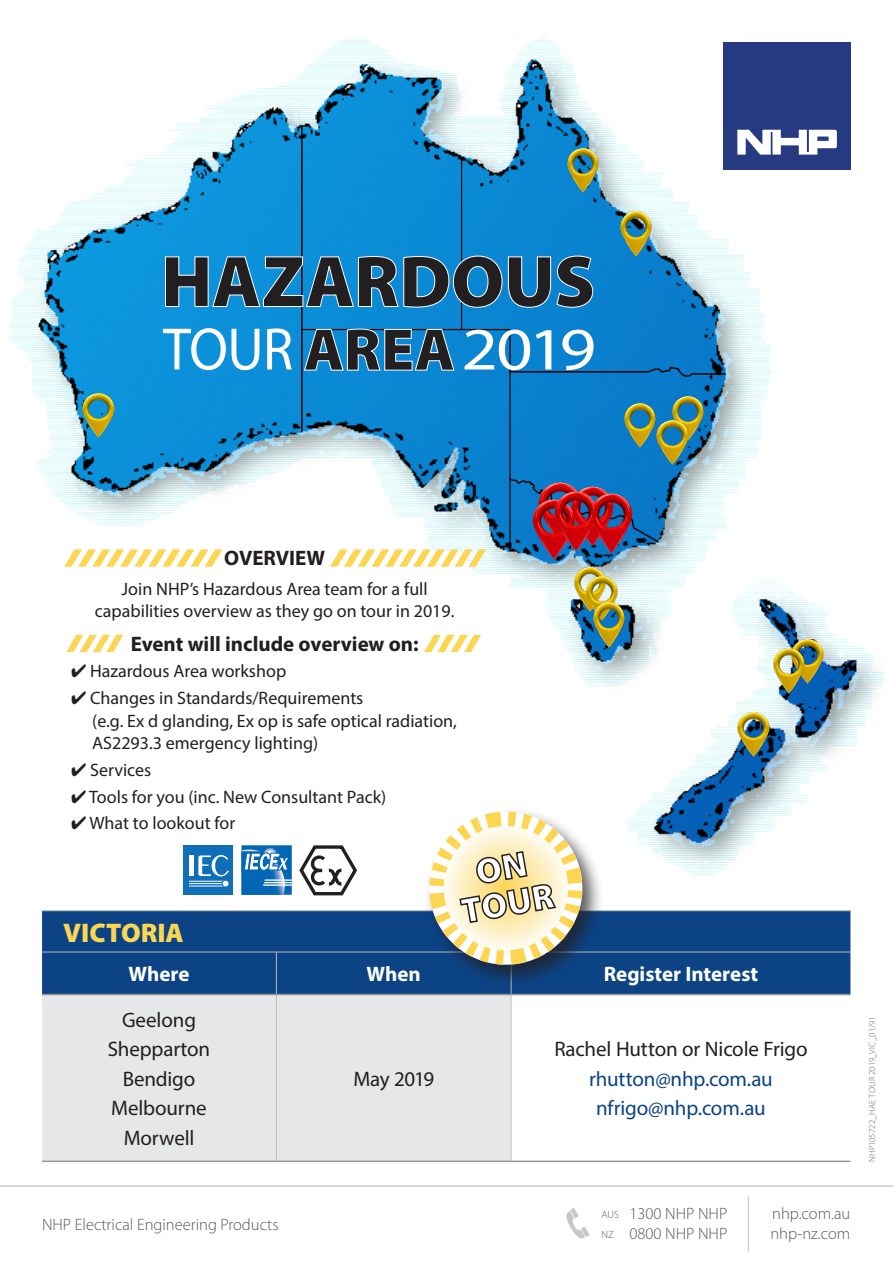
<style>
.page{position:relative;width:893px;height:1263px;background:#fff}
.page>*{position:absolute;margin:0;border:0;box-sizing:border-box;transform-origin:0 0}
.Cell_heading_semi_9{font:900 27px "Myriad Pro";color:#fcd653}
.Cell_heading_semi_9-2{font:21px "Myriad Pro";letter-spacing:-.005em;color:#231f20}
.Cell_heading_semi_9-3{font:21px "Myriad Pro";letter-spacing:-.01em;color:#0c4385}
.t1{font:700 21px "Myriad Pro";color:#231f20}
.Cell_heading_semi_9-4{font:700 21px "Myriad Pro";letter-spacing:-.005em;color:#fff}
.t2{font:18px/22.5px "Myriad Pro";color:#231f20;text-align:center}
.t3{font:300 16.5px "Myriad Pro";color:#57585a}
.t4{font:300 10.5px "Myriad Pro";color:#57585a}
.Cell_heading_semi_9-5{font:300 9px "Myriad Pro";letter-spacing:.005em;color:#6c6d70}
</style>
<div class="page">
<img style="left:24px;top:38px;width:848px;height:850px">
<hr style="left:301px;top:126px;width:2px;height:306px;background:#000">
<hr style="left:509px;top:330px;width:2px;height:221px;background:#000">
<hr style="left:461px;top:158px;width:1px;height:172px;background:#000">
<div style="left:723px;top:42px;width:128px;height:128px;background:#253a80"></div>
<svg style="left:737px;top:130px;width:100px;height:25px"></svg>
<hr style="left:0;top:1186px;width:893px;height:1px;background:#c7c8ca">
<hr style="left:748px;top:1196px;width:1px;height:56px;background:#c7c8ca">
<svg style="left:566px;top:1208px;width:23px;height:30px"></svg>
<svg style="left:10px;top:255px;width:761px;height:165px;background:#3a90c3"></svg>
<div style="left:42px;top:911px;width:808px;height:83px;background:#0c4385"></div>
<div style="left:42px;top:995px;width:469px;height:165px;background:#e6e7e9"></div>
<hr style="left:42px;top:910px;width:234px;height:1px;background:#bcbdc0">
<hr style="left:276px;top:910px;width:235px;height:1px;background:#bcbdc0">
<hr style="left:511px;top:910px;width:339px;height:1px;background:#bcbdc0">
<hr style="left:42px;top:952px;width:234px;height:1px;background:#bcbdc0">
<hr style="left:276px;top:952px;width:235px;height:1px;background:#bcbdc0">
<hr style="left:276px;top:952px;width:1px;height:42px;background:#bcbdc0">
<hr style="left:511px;top:952px;width:339px;height:1px;background:#bcbdc0">
<hr style="left:511px;top:952px;width:1px;height:42px;background:#bcbdc0">
<hr style="left:276px;top:995px;width:1px;height:165px;background:#bcbdc0">
<hr style="left:511px;top:995px;width:1px;height:165px;background:#bcbdc0">
<hr style="left:511px;top:994px;width:339px;height:1px;background:#939598">
<hr style="left:42px;top:994px;width:234px;height:1px;background:#939598">
<hr style="left:276px;top:994px;width:235px;height:1px;background:#939598">
<hr style="left:42px;top:1160px;width:234px;height:2px;background:#939598">
<hr style="left:276px;top:1160px;width:235px;height:2px;background:#939598">
<hr style="left:511px;top:1160px;width:339px;height:2px;background:#939598">
<img style="left:623px;top:402px;width:34px;height:24px">
<img style="left:619px;top:211px;width:34px;height:46px">
<img style="left:82px;top:392px;width:33px;height:34px">
<img style="left:566px;top:147px;width:34px;height:47px">
<img style="left:671px;top:395px;width:33px;height:31px">
<img style="left:737px;top:712px;width:33px;height:46px">
<img style="left:656px;top:419px;width:33px;height:7px">
<div style="left:424px;top:807px;width:181px;height:182px;background:#231f20;opacity:.75"></div>
<svg style="left:421px;top:803px;width:169px;height:170px"></svg>
<svg style="left:37px;top:426px;width:849px;height:280px"></svg>
<div style="left:184px;top:845px;width:49px;height:49px;background:#0e6eb7"></div>
<hr style="left:189px;top:881px;width:36px;height:1px;background:#fff">
<hr style="left:189px;top:883px;width:34px;height:1px;background:#fff">
<hr style="left:189px;top:885px;width:36px;height:1px;background:#fff">
<div style="left:222px;top:880px;width:7px;height:7px;background:#fff;border-radius:50%"></div>
<div style="left:222px;top:880px;width:7px;height:7px;border:1px solid #126fb7;border-radius:50%"></div>
<hr style="left:189px;top:855px;width:4px;height:21px;background:#fff">
<svg style="left:198px;top:855px;width:31px;height:21px"></svg>
<div style="left:242px;top:845px;width:50px;height:50px;background:#0166b3"></div>
<svg style="left:242px;top:849px;width:50px;height:46px"></svg>
<svg style="left:299px;top:845px;width:58px;height:50px"></svg>
<p class="t1" style="left:224px;top:544px;width:103px">OVERVIEW</p>
<p class="t2" style="left:95px;top:578px;width:361px;line-height:21.6px">Join NHP’s Hazardous Area team for a full capabilities overview as they go on tour in 2019.</p>
<p class="t1" style="left:131px;top:630px;width:289px">Event will include overview on:</p>
<p class="t2" style="left:71px;top:660px;width:217px">✔ Hazardous Area workshop</p>
<p class="t2" style="left:92px;top:686px;width:366px;text-align:left;text-indent:-21px">✔ Changes in Standards/Requirements<br>(e.g. Ex d glanding, Ex op is safe optical radiation,<br>AS2293.3 emergency lighting)</p>
<p class="t2" style="left:71px;top:758px;width:82px">✔ Services</p>
<p class="t2" style="left:71px;top:785px;width:317px">✔ Tools for you (inc. New Consultant Pack)</p>
<p class="t2" style="left:71px;top:812px;width:166px">✔ What to lookout for</p>
<p class="Cell_heading_semi_9" style="left:63px;top:914px;width:122px">VICTORIA</p>
<p class="Cell_heading_semi_9-4" style="left:129px;top:960px;width:62px">Where</p>
<p class="Cell_heading_semi_9-4" style="left:367px;top:960px;width:56px">When</p>
<p class="Cell_heading_semi_9-4" style="left:604px;top:960px;width:156px">Register Interest</p>
<p class="Cell_heading_semi_9-2" style="left:122px;top:1007px;width:76px">Geelong</p>
<p class="Cell_heading_semi_9-2" style="left:108px;top:1036px;width:104px">Shepparton</p>
<p class="Cell_heading_semi_9-2" style="left:123px;top:1066px;width:74px">Bendigo</p>
<p class="Cell_heading_semi_9-2" style="left:111px;top:1095px;width:97px">Melbourne</p>
<p class="Cell_heading_semi_9-2" style="left:124px;top:1125px;width:72px">Morwell</p>
<p class="Cell_heading_semi_9-2" style="left:554px;top:1036px;width:255px">Rachel Hutton or Nicole Frigo</p>
<p class="Cell_heading_semi_9-3" style="left:589px;top:1066px;width:185px">rhutton@nhp.com.au</p>
<p class="Cell_heading_semi_9-3" style="left:596px;top:1095px;width:171px">nfrigo@nhp.com.au</p>
<p class="Cell_heading_semi_9-2" style="left:353px;top:1066px;width:82px">May 2019</p>
<p class="t3" style="left:42px;top:1215px;width:238px">NHP Electrical Engineering Products</p>
<p class="t3" style="left:772px;top:1204px;width:80px">nhp.com.au</p>
<p class="t3" style="left:629px;top:1204px;width:99px">1300 NHP NHP</p>
<p class="t3" style="left:629px;top:1224px;width:99px">0800 NHP NHP</p>
<p class="t4" style="left:602px;top:1208px;width:19px">AUS</p>
<p class="t4" style="left:602px;top:1228px;width:14px">NZ</p>
<p class="t3" style="left:770px;top:1224px;width:81px">nhp-nz.com</p>
<p class="Cell_heading_semi_9-5" style="left:867px;top:1162px;width:147px;rotate:-90deg">NHP105722_HAE TOUR 2019_VIC_01/91</p>
</div>
